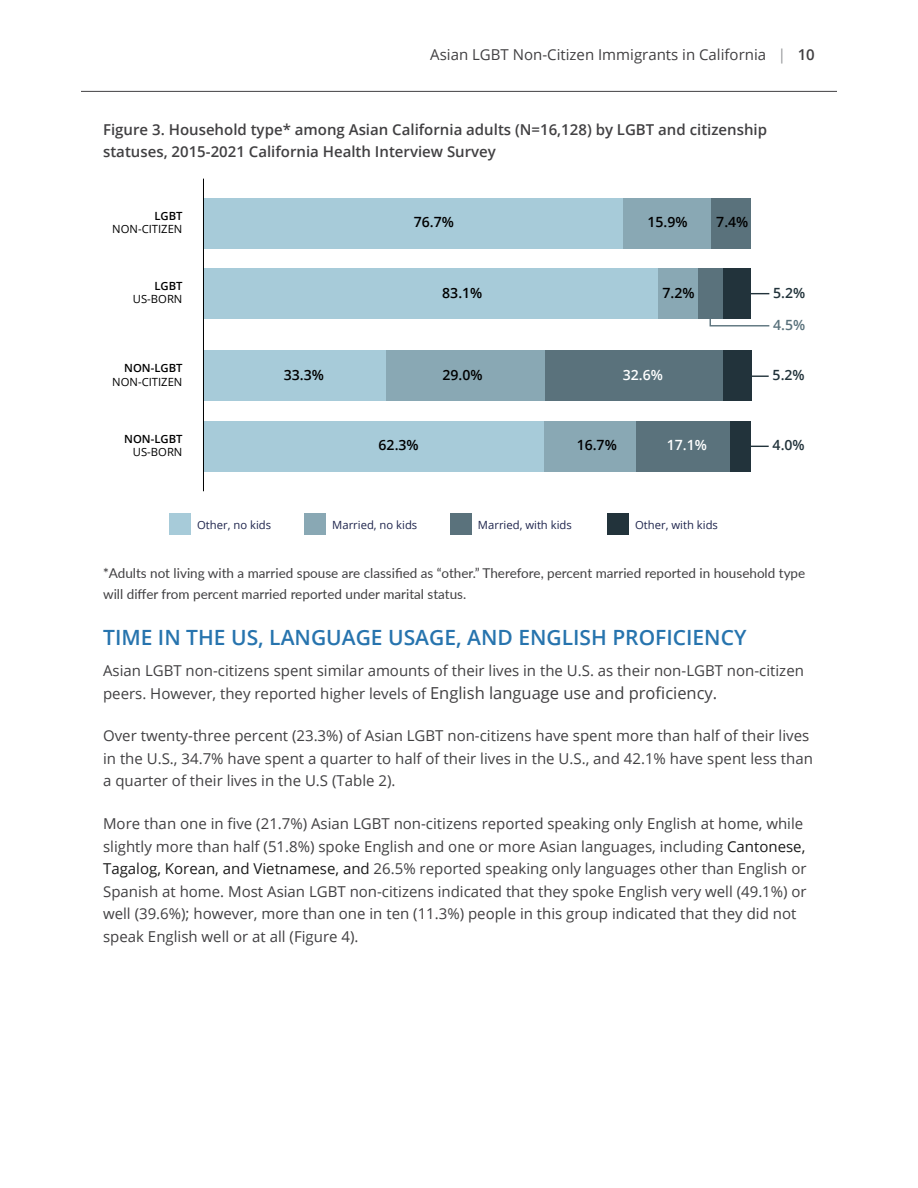
<style>
.page{position:relative;width:918px;height:1188px;background:#fff}
.page>*{position:absolute;margin:0;border:0;box-sizing:border-box;transform-origin:0 0}
.Heading_2{font:600 21px "Open Sans";color:#2774ae}
.Body_Text{font:15px/22.5px "Open Sans";color:#414042}
.Figure_Heading{font:600 15px/21.6px "Open Sans";color:#414042}
.t1{font:600 14.1px "Open Sans";color:#000}
.t2{font:600 14.1px "Open Sans";color:#22333b}
.t3{font:600 14.1px "Open Sans";color:#fff}
.t4{font:600 14.1px "Open Sans";color:#5a727c}
.Footnotes_Endnotes{font:13.5px/21px "Lato";color:#414042}
.t5{font:11.25px "Open Sans";color:#20264e}
.t6{font:11.25px/13.5px "Open Sans";color:#000;text-align:right}
.t7{font:600 11.25px/13.5px "Open Sans";color:#000;text-align:right}
.s1{color:#939598}
.s2{font-weight:600}
.s3{font-weight:400}
.s4{font-size:16.5px}
.s5{color:#1a1a1a}
</style>
<div class="page">
<hr style="left:81px;top:91px;width:756px;height:1px;background:#414042">
<div style="left:722px;top:268px;width:29px;height:51px;background:#22333b"></div>
<div style="left:723px;top:350px;width:28px;height:51px;background:#22333b"></div>
<div style="left:729px;top:421px;width:22px;height:51px;background:#22333b"></div>
<div style="left:710px;top:198px;width:41px;height:51px;background:#5a727c"></div>
<div style="left:698px;top:268px;width:24px;height:51px;background:#5a727c"></div>
<div style="left:544px;top:350px;width:179px;height:51px;background:#5a727c"></div>
<div style="left:636px;top:421px;width:93px;height:51px;background:#5a727c"></div>
<div style="left:623px;top:198px;width:87px;height:51px;background:#89a8b4"></div>
<div style="left:658px;top:268px;width:40px;height:51px;background:#89a8b4"></div>
<div style="left:386px;top:350px;width:158px;height:51px;background:#89a8b4"></div>
<div style="left:544px;top:421px;width:92px;height:51px;background:#89a8b4"></div>
<div style="left:203px;top:198px;width:420px;height:51px;background:#a7cbd9"></div>
<div style="left:203px;top:268px;width:455px;height:51px;background:#a7cbd9"></div>
<div style="left:203px;top:350px;width:183px;height:51px;background:#a7cbd9"></div>
<div style="left:203px;top:421px;width:341px;height:51px;background:#a7cbd9"></div>
<hr style="left:203px;top:179px;width:1px;height:312px;background:#000">
<svg style="left:751px;top:293px;width:18px;height:2px"></svg>
<svg style="left:751px;top:374px;width:18px;height:5px"></svg>
<svg style="left:751px;top:445px;width:18px;height:2px"></svg>
<svg style="left:709px;top:313px;width:61px;height:14px"></svg>
<div style="left:170px;top:514px;width:21px;height:21px;background:#a7cbd9"></div>
<div style="left:305px;top:514px;width:21px;height:21px;background:#89a8b4"></div>
<div style="left:450px;top:514px;width:21px;height:21px;background:#5a727c"></div>
<div style="left:607px;top:514px;width:22px;height:21px;background:#22333b"></div>
<p class="Body_Text" style="left:430px;top:43px;width:386px">Asian LGBT Non-Citizen Immigrants in California <span class="s1">|</span> <span class="s2">10</span></p>
<p class="Figure_Heading" style="left:103px;top:119px;width:666px">Figure 3. Household type* among Asian California adults (N=16,128) by LGBT and citizenship statuses, 2015-2021 California Health Interview Survey</p>
<p class="t6" style="left:112px;top:209px;width:72px"><span class="s2">LGBT<br></span>NON-CITIZEN</p>
<p class="t1" style="left:414px;top:212px;width:42px">76.7%</p>
<p class="t1" style="left:648px;top:212px;width:42px">15.9%</p>
<p class="t1" style="left:716px;top:212px;width:34px">7.4%</p>
<p class="t6" style="left:133px;top:279px;width:51px"><span class="s2">LGBT<br></span>US-BORN</p>
<p class="t1" style="left:442px;top:283px;width:42px">83.1%</p>
<p class="t1" style="left:662px;top:283px;width:34px">7.2%</p>
<p class="t2" style="left:773px;top:283px;width:34px">5.2%</p>
<p class="t4" style="left:773px;top:316px;width:34px">4.5%</p>
<p class="t6" style="left:112px;top:361px;width:72px"><span class="s2">NON-LGBT<br></span>NON-CITIZEN</p>
<p class="t1" style="left:284px;top:365px;width:42px">33.3%</p>
<p class="t1" style="left:443px;top:365px;width:42px">29.0%</p>
<p class="t3" style="left:623px;top:365px;width:42px">32.6%</p>
<p class="t2" style="left:773px;top:365px;width:34px">5.2%</p>
<p class="t7" style="left:124px;top:432px;width:60px">NON-LGBT<br><span class="s3">US-BORN</span></p>
<p class="t1" style="left:379px;top:436px;width:42px">62.3%</p>
<p class="t1" style="left:577px;top:436px;width:42px">16.7%</p>
<p class="t3" style="left:667px;top:436px;width:42px">17.1%</p>
<p class="t2" style="left:773px;top:436px;width:34px">4.0%</p>
<p class="t5" style="left:197px;top:517px;width:75px">Other, no kids</p>
<p class="t5" style="left:332px;top:517px;width:87px">Married, no kids</p>
<p class="t5" style="left:478px;top:517px;width:95px">Married, with kids</p>
<p class="t5" style="left:635px;top:517px;width:84px">Other, with kids</p>
<p class="Footnotes_Endnotes" style="left:103px;top:562px;width:704px"><span class="s2">*</span>Adults not living with a married spouse are classified as “other.” Therefore, percent married reported in household type will differ from percent married reported under marital status.</p>
<p class="Heading_2" style="left:103px;top:622px;width:645px">TIME IN THE US, LANGUAGE USAGE, AND ENGLISH PROFICIENCY</p>
<p class="Body_Text" style="left:103px;top:659px;width:702px">Asian LGBT non-citizens spent similar amounts of their lives in the U.S. as their non-LGBT non-citizen peers. However, they reported higher levels of <span class="s4">English language use and proficiency.</span></p>
<p class="Body_Text" style="left:103px;top:724px;width:711px">Over twenty-three percent (23.3%) of Asian LGBT non-citizens have spent more than half of their lives in the U.S., 34.7% have spent a quarter to half of their lives in the U.S., and 42.1% have spent less than a quarter of their lives in the U.S (Table 2).</p>
<p class="Body_Text" style="left:103px;top:812px;width:705px">More than one in five (21.7%) Asian LGBT non-citizens reported speaking only English at home, while slightly more than half (51.8%) spoke English and one or more Asian languages, including <span class="s5">Cantonese, Tagalog, Korean, and Vietnamese, and</span> 26.5% reported speaking only languages other than English or Spanish at home. Most Asian LGBT non-citizens indicated that they spoke English very well (49.1%) or well (39.6%); however, more than one in ten (11.3%) people in this group indicated that they did not speak English well or at all (Figure 4).</p>
</div>
